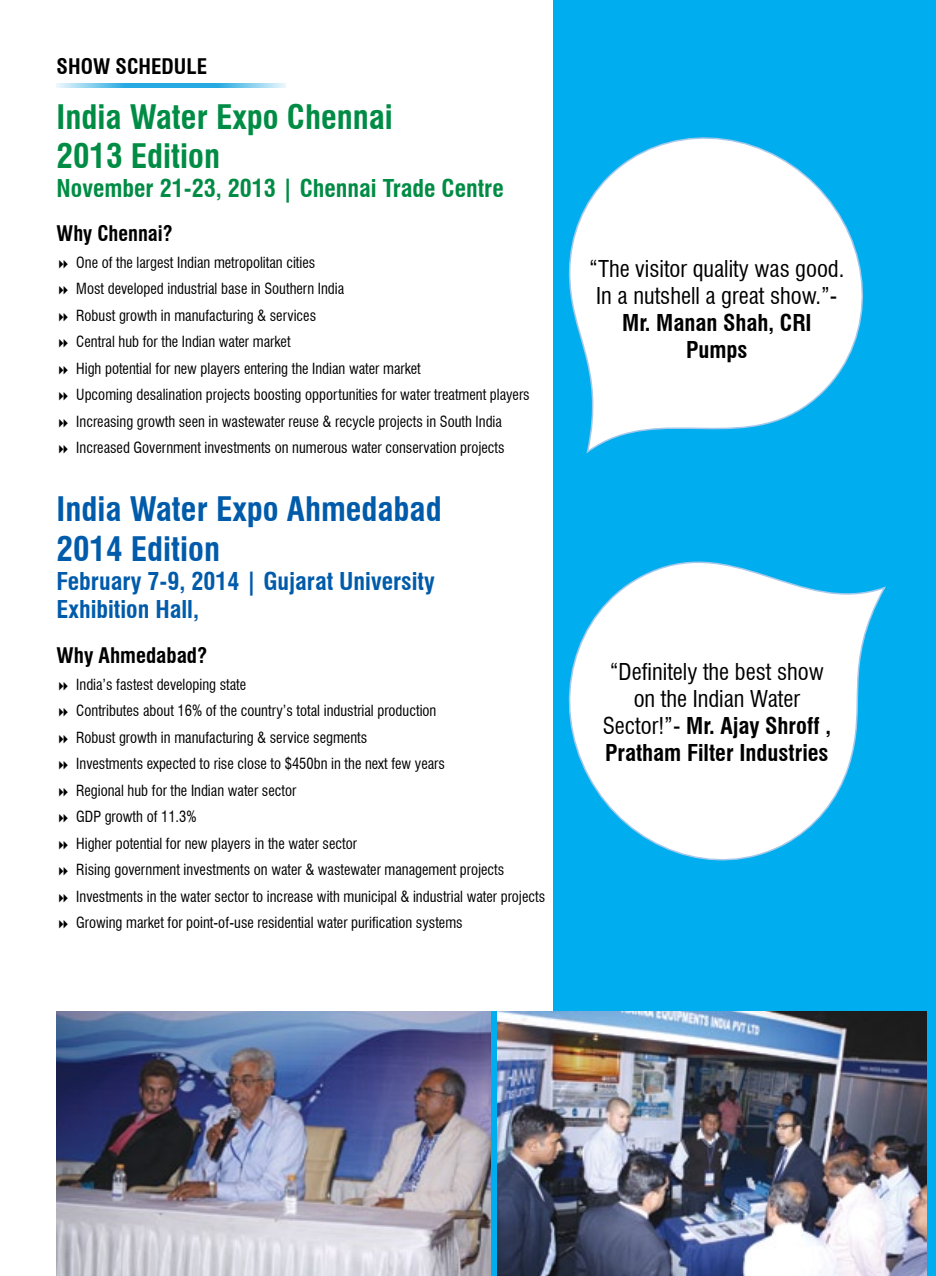
<style>
.page{position:relative;width:936px;height:1276px;background:#fff}
.page>*{position:absolute;margin:0;border:0;box-sizing:border-box;transform-origin:0 0}
.t1{font:700 condensed 33px/39.6px "Swiss 721 BT";color:#005baa}
.t2{font:700 condensed 33px/39.6px "Swiss 721 BT";color:#008c44}
.t3{font:700 condensed 24px/28.8px "Swiss 721 BT";color:#005baa}
.t4{font:700 condensed 24px "Swiss 721 BT";color:#008c44}
.t5{font:condensed 22.65px/27.2px "Swiss 721 BT";color:#000;text-align:center}
.t6{font:700 condensed 22.65px/27.2px "Swiss 721 BT";color:#000;text-align:center}
.t7{font:700 condensed 21px "Swiss 721 BT";color:#000}
.t8{font:condensed 15px/26.5px "Swiss 721 BT";color:#000}
.s1{font-weight:700}
</style>
<div class="page">
<div style="left:553px;top:0;width:382px;height:1276px;background:#00aeef"></div>
<svg style="left:57px;top:83px;width:114px;height:5px"></svg>
<svg style="left:171px;top:83px;width:114px;height:5px"></svg>
<img style="left:497px;top:1012px;width:429px;height:264px">
<img style="left:57px;top:1012px;width:434px;height:264px">
<svg style="left:568px;top:137px;width:296px;height:317px"></svg>
<svg style="left:568px;top:561px;width:318px;height:300px"></svg>
<div style="left:491px;top:1012px;width:6px;height:264px;background:#00aeef"></div>
<h3 class="t7" style="left:57px;top:54px;width:152px">SHOW SCHEDULE</h3>
<h1 class="t2" style="left:57px;top:97px;width:337px">India Water Expo Chennai<br>2013 Edition</h1>
<h2 class="t4" style="left:57px;top:174px;width:448px">November 21-23, 2013 | Chennai Trade Centre</h2>
<h3 class="t7" style="left:57px;top:221px;width:118px">Why Chennai?</h3>
<p class="t8" style="left:76px;top:249px;width:455px">One of the largest Indian metropolitan cities<br>Most developed industrial base in Southern India<br>Robust growth in manufacturing &amp; services<br>Central hub for the Indian water market<br>High potential for new players entering the Indian water market<br>Upcoming desalination projects boosting opportunities for water treatment players Increasing growth seen in wastewater reuse &amp; recycle projects in South India Increased Government investments on numerous water conservation projects</p>
<h1 class="t1" style="left:57px;top:489px;width:386px">India Water Expo Ahmedabad<br>2014 Edition</h1>
<h2 class="t3" style="left:57px;top:566px;width:379px">February 7-9, 2014 | Gujarat University<br>Exhibition Hall,</h2>
<h3 class="t7" style="left:57px;top:643px;width:152px">Why Ahmedabad?</h3>
<p class="t8" style="left:76px;top:671px;width:470px">India’s fastest developing state<br>Contributes about 16% of the country’s total industrial production<br>Robust growth in manufacturing &amp; service segments<br>Investments expected to rise close to $450bn in the next few years<br>Regional hub for the Indian water sector<br>GDP growth of 11.3%<br>Higher potential for new players in the water sector<br>Rising government investments on water &amp; wastewater management projects Investments in the water sector to increase with municipal &amp; industrial water projects Growing market for point-of-use residential water purification systems</p>
<h3 class="t5" style="left:589px;top:255px;width:257px">“The visitor quality was good.<br>In a nutshell a great show.”-</h3>
<h3 class="t6" style="left:622px;top:309px;width:191px">Mr. Manan Shah, CRI<br>Pumps</h3>
<h3 class="t5" style="left:602px;top:658px;width:230px">“Definitely the best show on the Indian Water<br>Sector!”- <span class="s1">Mr. Ajay Shroff ,<br>Pratham Filter Industries</span></h3>
</div>
